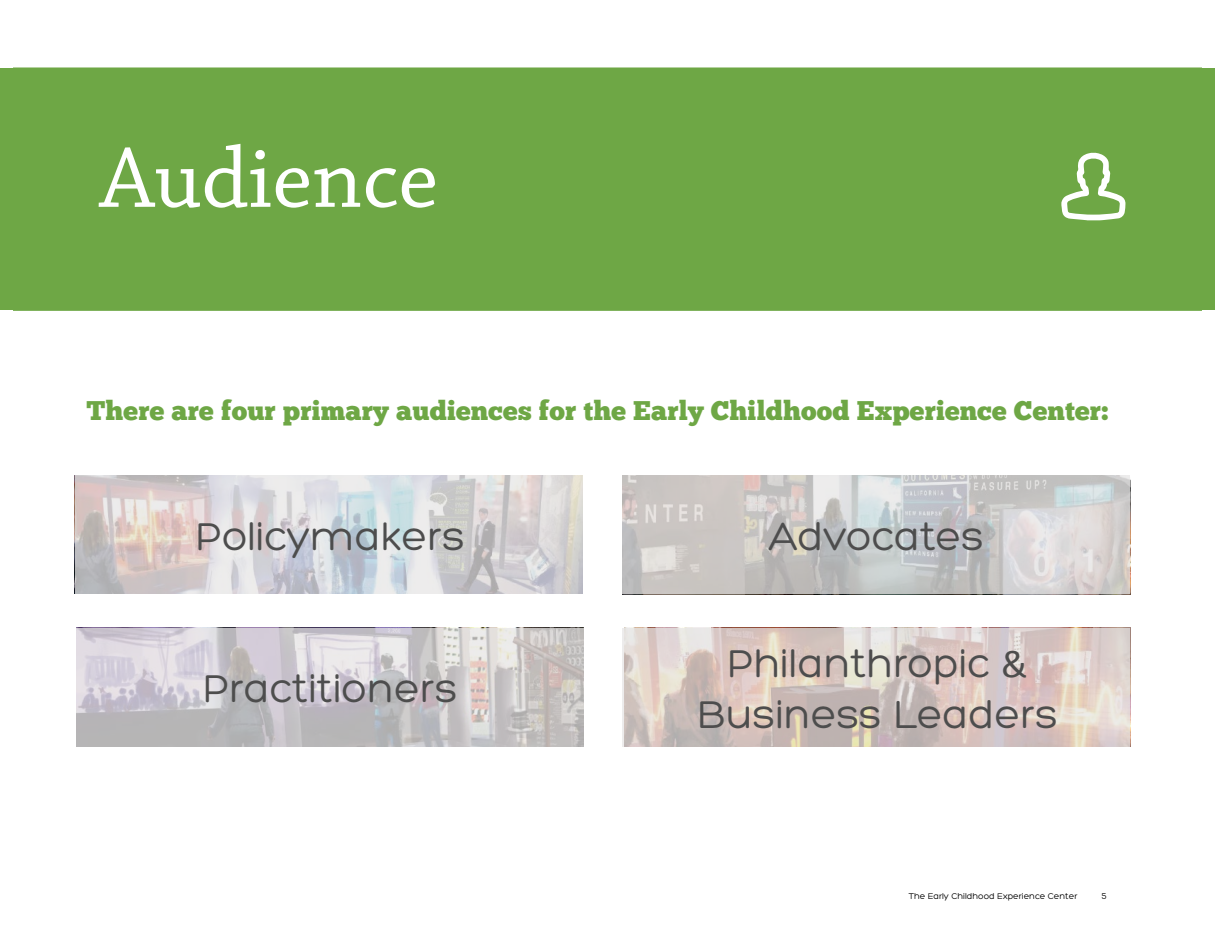
<style>
.page{position:relative;width:1215px;height:945px;background:#fff}
.page>*{position:absolute;margin:0;border:0;box-sizing:border-box;transform-origin:0 0}
.t1{font:90px "Chaparral Pro";color:#fff}
.t2{font:42px/51px "Hero";color:#4d4d4d;text-align:center}
.t3{font:27px "Chunk Five";letter-spacing:.005em;color:#6ea745}
.t4{font:9px "Hero";color:#000}
.s1{font-family:"Calibri";font-size:39px}
</style>
<div class="page">
<div style="left:0;top:68px;width:1215px;height:242px;background:#6ea745"></div>
<div style="left:75px;top:475px;width:507px;height:119px;background:#e7e6e6;opacity:.74"></div>
<div style="left:623px;top:475px;width:507px;height:119px;background:#e7e6e6;opacity:.74"></div>
<div style="left:76px;top:628px;width:508px;height:119px;background:#e7e6e6;opacity:.74"></div>
<div style="left:622px;top:628px;width:508px;height:119px;background:#e7e6e6;opacity:.74"></div>
<svg style="left:1061px;top:153px;width:64px;height:67px"></svg>
<p class="t1" style="left:100px;top:128px;width:340px">Audience</p>
<p class="t3" style="left:86px;top:394px;width:1023px">There are four primary audiences for the Early Childhood Experience Center:</p>
<p class="t2" style="left:195px;top:511px;width:271px">Policymakers</p>
<p class="t2" style="left:769px;top:511px;width:217px">Advocates</p>
<p class="t2" style="left:203px;top:664px;width:256px">Practitioners</p>
<p class="t2" style="left:697px;top:638px;width:362px">Philanthropic <span class="s1">&amp;<br></span>Business Leaders</p>
<p class="t4" style="left:909px;top:891px;width:170px">The Early Childhood Experience Center</p>
<p class="t4" style="left:1102px;top:891px;width:7px">5</p>
</div>
